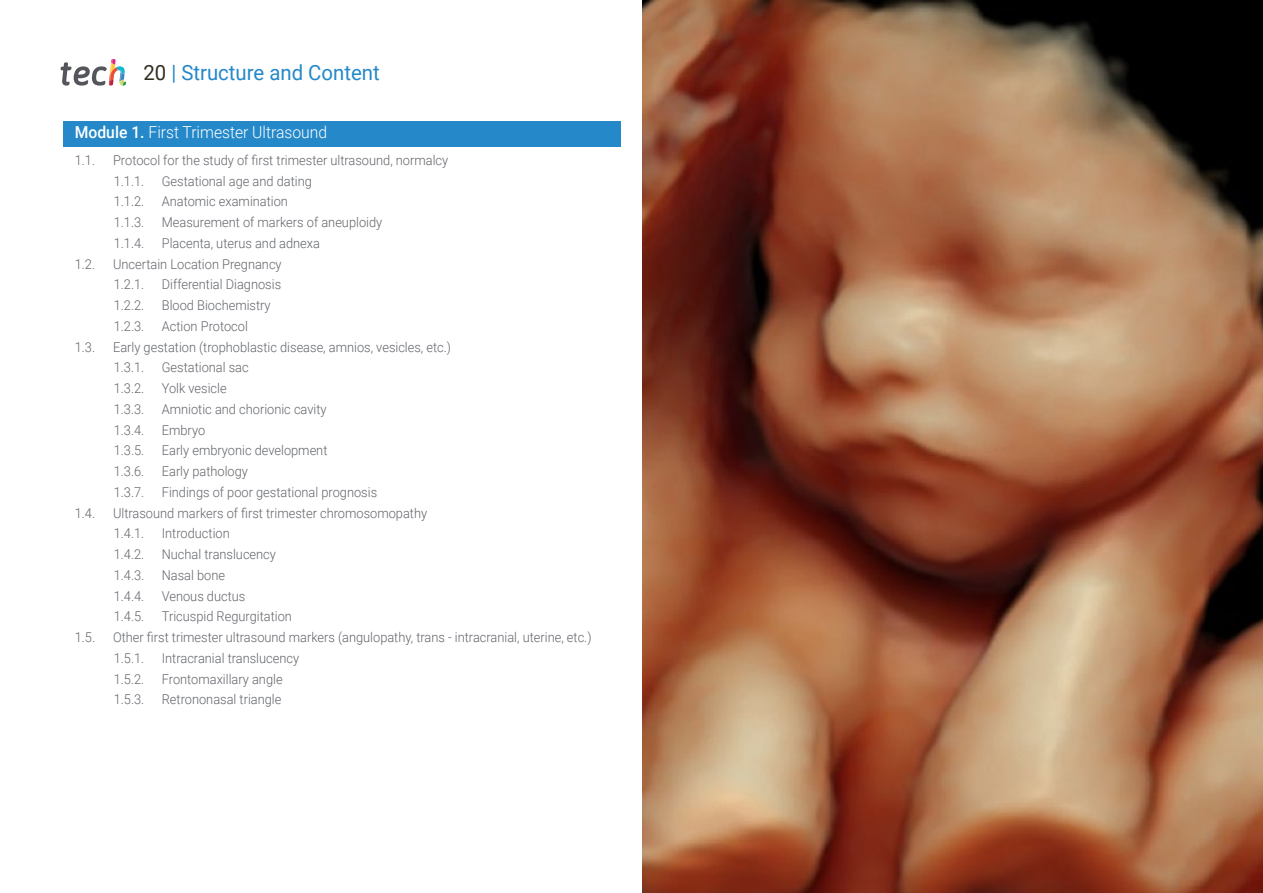
<style>
.page{position:relative;width:1263px;height:893px;background:#fff}
.page>*{position:absolute;margin:0;border:0;box-sizing:border-box;transform-origin:0 0}
.t1{font:21px "Roboto";color:#2488c9}
.t2{font:300 16.5px "Roboto";color:#fff;scale:.95 1}
.t3{font:300 13.5px/20.7px "Roboto";color:#61646a;scale:.95 1}
.s1{color:#312e20}
.s2{font-weight:500}
</style>
<div class="page">
<img style="left:642px;top:0;width:621px;height:893px">
<svg style="left:61px;top:59px;width:65px;height:27px"></svg>
<div style="left:64px;top:121px;width:557px;height:25px;background:#2488c9"></div>
<h1 class="t1" style="left:144px;top:57px;width:238px"><span class="s1">20</span> | Structure and Content</h1>
<p class="t2" style="left:75px;top:120px;width:267px"><span class="s2">Module 1.</span> First Trimester Ultrasound</p>
<p class="t3" style="left:75px;top:149px;width:23px">1.1.</p>
<p class="t3" style="left:113px;top:149px;width:354px">Protocol for the study of first trimester ultrasound, normalcy<br>1.1.1.</p>
<p class="t3" style="left:162px;top:170px;width:159px">Gestational age and dating</p>
<p class="t3" style="left:114px;top:191px;width:34px">1.1.2.</p>
<p class="t3" style="left:162px;top:191px;width:134px">Anatomic examination</p>
<p class="t3" style="left:114px;top:211px;width:34px">1.1.3.</p>
<p class="t3" style="left:162px;top:211px;width:234px">Measurement of markers of aneuploidy</p>
<p class="t3" style="left:114px;top:232px;width:34px">1.1.4.</p>
<p class="t3" style="left:162px;top:232px;width:168px">Placenta, uterus and adnexa</p>
<p class="t3" style="left:75px;top:253px;width:23px">1.2.</p>
<p class="t3" style="left:113px;top:253px;width:179px">Uncertain Location Pregnancy<br>1.2.1.</p>
<p class="t3" style="left:162px;top:274px;width:127px">Differential Diagnosis</p>
<p class="t3" style="left:114px;top:294px;width:34px">1.2.2.</p>
<p class="t3" style="left:162px;top:294px;width:116px">Blood Biochemistry</p>
<p class="t3" style="left:114px;top:315px;width:34px">1.2.3.</p>
<p class="t3" style="left:162px;top:315px;width:92px">Action Protocol</p>
<p class="t3" style="left:75px;top:336px;width:23px">1.3.</p>
<p class="t3" style="left:113px;top:336px;width:357px">Early gestation (trophoblastic disease, amnios, vesicles, etc.)<br>1.3.1.</p>
<p class="t3" style="left:162px;top:357px;width:93px">Gestational sac</p>
<p class="t3" style="left:114px;top:377px;width:34px">1.3.2.</p>
<p class="t3" style="left:162px;top:377px;width:70px">Yolk vesicle</p>
<p class="t3" style="left:114px;top:398px;width:34px">1.3.3.</p>
<p class="t3" style="left:162px;top:398px;width:175px">Amniotic and chorionic cavity</p>
<p class="t3" style="left:114px;top:419px;width:34px">1.3.4.</p>
<p class="t3" style="left:162px;top:419px;width:47px">Embryo</p>
<p class="t3" style="left:114px;top:440px;width:34px">1.3.5.</p>
<p class="t3" style="left:162px;top:440px;width:176px">Early embryonic development</p>
<p class="t3" style="left:114px;top:460px;width:34px">1.3.6.</p>
<p class="t3" style="left:162px;top:460px;width:92px">Early pathology</p>
<p class="t3" style="left:114px;top:481px;width:34px">1.3.7.</p>
<p class="t3" style="left:162px;top:481px;width:228px">Findings of poor gestational prognosis</p>
<p class="t3" style="left:75px;top:502px;width:23px">1.4.</p>
<p class="t3" style="left:113px;top:502px;width:332px">Ultrasound markers of first trimester chromosomopathy<br>1.4.1.</p>
<p class="t3" style="left:162px;top:523px;width:73px">Introduction</p>
<p class="t3" style="left:114px;top:543px;width:34px">1.4.2.</p>
<p class="t3" style="left:162px;top:543px;width:122px">Nuchal translucency</p>
<p class="t3" style="left:114px;top:564px;width:34px">1.4.3.</p>
<p class="t3" style="left:162px;top:564px;width:68px">Nasal bone</p>
<p class="t3" style="left:114px;top:585px;width:34px">1.4.4.</p>
<p class="t3" style="left:162px;top:585px;width:89px">Venous ductus</p>
<p class="t3" style="left:114px;top:606px;width:34px">1.4.5.</p>
<p class="t3" style="left:162px;top:606px;width:138px">Tricuspid Regurgitation</p>
<p class="t3" style="left:75px;top:626px;width:23px">1.5.</p>
<p class="t3" style="left:113px;top:626px;width:505px">Other first trimester ultrasound markers (angulopathy, trans - intracranial, uterine, etc.)<br>1.5.1.</p>
<p class="t3" style="left:162px;top:647px;width:146px">Intracranial translucency</p>
<p class="t3" style="left:114px;top:668px;width:34px">1.5.2.</p>
<p class="t3" style="left:162px;top:668px;width:129px">Frontomaxillary angle</p>
<p class="t3" style="left:114px;top:689px;width:34px">1.5.3.</p>
<p class="t3" style="left:162px;top:689px;width:127px">Retrononasal triangle</p>
</div>
